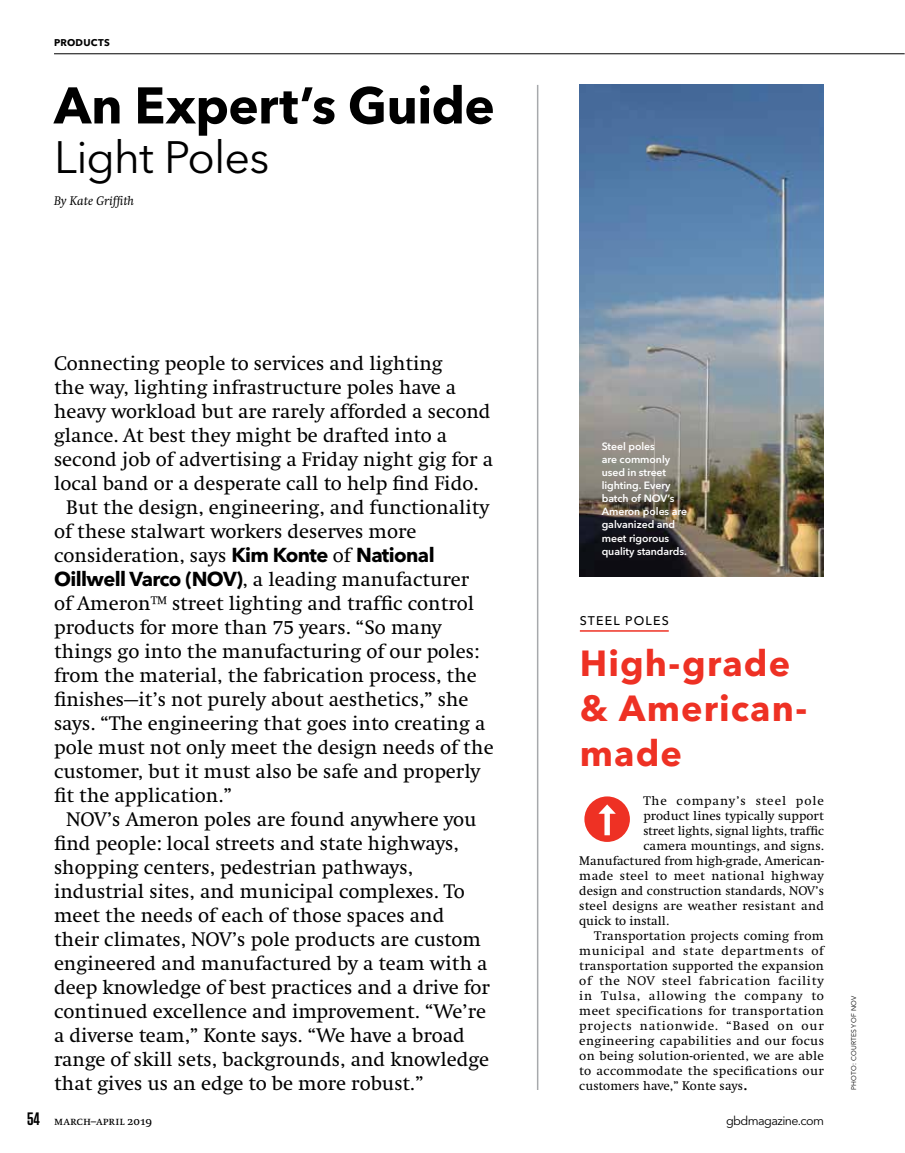
<style>
.page{position:relative;width:905px;height:1153px;background:#fff}
.page>*{position:absolute;margin:0;border:0;box-sizing:border-box;transform-origin:0 0}
.t1{font:700 51px "Avenir Next LT Pro";letter-spacing:-.01em;color:#000}
.t2{font:45px "Avenir Next LT Pro";letter-spacing:-.02em;color:#000}
.t3{font:700 36px/45px "Avenir Next LT Pro";letter-spacing:.03em;color:#ee3124}
.t4{font:20.4px "Swift";color:#000}
.t5{font:12.9px "Swift";letter-spacing:.02em;color:#000}
.t6{font:12.9px "Swift";color:#000}
.t7{font:12.9px "Swift";letter-spacing:.05em;color:#000}
.t8{font:12.9px "Swift";letter-spacing:-.005em;color:#000}
.t9{font:12.9px "Swift";letter-spacing:.06em;color:#000}
.t10{font:12.9px "Swift";letter-spacing:.065em;color:#000}
.t11{font:12.9px "Swift";letter-spacing:.07em;color:#000}
.t12{font:italic 12.9px "Swift";color:#000}
.t13{font:500 12.45px "Avenir Next LT Pro";letter-spacing:.095em;color:#000}
.t14{font:12.3px "Swift SC";letter-spacing:-.005em;color:#000}
.t15{font:12.3px "Avenir Next LT Pro";letter-spacing:-.045em;color:#000}
.t16{font:600 10.5px/13px "Avenir Next LT Pro";letter-spacing:-.005em;color:#fff}
.t17{font:700 9.75px "Avenir Next LT Pro";letter-spacing:.025em;color:#000}
.t18{font:6.75px "Avenir Next LT Pro";letter-spacing:.04em;color:#000}
.s1{font-family:"Avenir Next LT Pro";font-weight:700;font-size:20.1px}
.s2{font-size:18px}
.s3{font-family:"Tungsten";font-weight:600;font-size:18px}
</style>
<div class="page">
<hr style="left:54px;top:54px;width:850px;height:1px;background:#000">
<hr style="left:537px;top:85px;width:1px;height:1005px;background:#a7a9ac">
<hr style="left:580px;top:630px;width:88px;height:2px;background:#ee3124">
<div style="left:584px;top:796px;width:46px;height:46px;background:#ee3124;border-radius:50%"></div>
<div style="left:604px;top:811px;width:6px;height:24px;background:#fff"></div>
<svg style="left:598px;top:804px;width:18px;height:10px"></svg>
<img style="left:579px;top:85px;width:245px;height:491px">
<p class="t17" style="left:54px;top:37px;width:57px">PRODUCTS</p>
<h1 class="t1" style="left:54px;top:74px;width:442px">An Expert’s Guide</h1>
<h2 class="t2" style="left:54px;top:130px;width:217px">Light Poles</h2>
<p class="t12" style="left:54px;top:194px;width:82px">By Kate Griffith</p>
<p class="t4" style="left:54px;top:352px;width:390px">Connecting people to services and lighting</p>
<p class="t4" style="left:54px;top:376px;width:404px">the way, lighting infrastructure poles have a</p>
<p class="t4" style="left:54px;top:400px;width:438px">heavy workload but are rarely afforded a second</p>
<p class="t4" style="left:54px;top:424px;width:395px">glance. At best they might be drafted into a</p>
<p class="t4" style="left:54px;top:448px;width:440px">second job of advertising a Friday night gig for a</p>
<p class="t4" style="left:54px;top:472px;width:425px">local band or a desperate call to help find Fido.</p>
<p class="t4" style="left:66px;top:496px;width:424px">But the design, engineering, and functionality</p>
<p class="t4" style="left:54px;top:520px;width:364px">of these stalwart workers deserves more</p>
<p class="t4" style="left:54px;top:544px;width:382px">consideration, says <span class="s1">Kim Konte</span> of <span class="s1">National</span></p>
<p class="t4" style="left:54px;top:568px;width:417px"><span class="s1">Oillwell Varco (NOV)</span>, a leading manufacturer</p>
<p class="t4" style="left:54px;top:592px;width:421px">of Ameron™ street lighting and traffic control</p>
<p class="t4" style="left:54px;top:616px;width:389px">products for more than 75 years. “So many</p>
<p class="t4" style="left:54px;top:640px;width:426px">things go into the manufacturing of our poles:</p>
<p class="t4" style="left:54px;top:664px;width:424px">from the material, the fabrication process, the</p>
<p class="t4" style="left:54px;top:688px;width:416px">finishes—it’s not purely about aesthetics,” she</p>
<p class="t4" style="left:54px;top:712px;width:433px">says. “The engineering that goes into creating a</p>
<p class="t4" style="left:54px;top:736px;width:441px">pole must not only meet the design needs of the</p>
<p class="t4" style="left:54px;top:760px;width:428px">customer, but it must also be safe and properly</p>
<p class="t4" style="left:54px;top:784px;width:179px">fit the application.”</p>
<p class="t4" style="left:66px;top:808px;width:412px">NOV’s Ameron poles are found anywhere you</p>
<p class="t4" style="left:54px;top:832px;width:406px">find people: local streets and state highways,</p>
<p class="t4" style="left:54px;top:856px;width:360px">shopping centers, pedestrian pathways,</p>
<p class="t4" style="left:54px;top:880px;width:412px">industrial sites, and municipal complexes. To</p>
<p class="t4" style="left:54px;top:904px;width:392px">meet the needs of each of those spaces and</p>
<p class="t4" style="left:54px;top:928px;width:428px">their climates, NOV’s pole products are custom</p>
<p class="t4" style="left:54px;top:952px;width:435px">engineered and manufactured by a team with a</p>
<p class="t4" style="left:54px;top:976px;width:437px">deep knowledge of best practices and a drive for</p>
<p class="t4" style="left:54px;top:1000px;width:433px">continued excellence and improvement. “We’re</p>
<p class="t4" style="left:54px;top:1024px;width:412px">a diverse team,” Konte says. “We have a broad</p>
<p class="t4" style="left:54px;top:1048px;width:436px">range of skill sets, backgrounds, and knowledge</p>
<p class="t4" style="left:54px;top:1072px;width:371px">that gives us an edge to be more robust.”</p>
<p class="t16" style="left:601px;top:440px;width:87px">Steel poles<br>are commonly used in street lighting. Every batch of NOV’s<br>Ameron poles are galvanized and meet rigorous quality standards.</p>
<p class="t13" style="left:580px;top:613px;width:90px">STEEL POLES</p>
<h3 class="t3" style="left:580px;top:640px;width:229px">High-grade &amp; American&shy;made</h3>
<p class="t11" style="left:643px;top:794px;width:182px">The company’s steel pole</p>
<p class="t6" style="left:643px;top:809px;width:182px">product lines typically support</p>
<p class="t8" style="left:643px;top:824px;width:182px">street lights, signal lights, traffic</p>
<p class="t5" style="left:643px;top:839px;width:182px">camera mountings, and signs.</p>
<p class="t6" style="left:579px;top:854px;width:246px">Manufactured from high-grade, American-</p>
<p class="t5" style="left:579px;top:869px;width:246px">made steel to meet national highway</p>
<p class="t6" style="left:579px;top:884px;width:246px">design and construction standards, NOV’s</p>
<p class="t5" style="left:579px;top:899px;width:246px">steel designs are weather resistant and</p>
<p class="t6" style="left:579px;top:914px;width:91px">quick to install.</p>
<p class="t5" style="left:594px;top:929px;width:231px">Transportation projects coming from</p>
<p class="t7" style="left:579px;top:944px;width:246px">municipal and state departments of</p>
<p class="t5" style="left:579px;top:959px;width:246px">transportation supported the expansion</p>
<p class="t7" style="left:579px;top:974px;width:246px">of the NOV steel fabrication facility</p>
<p class="t10" style="left:579px;top:989px;width:246px">in Tulsa, allowing the company to</p>
<p class="t5" style="left:579px;top:1004px;width:246px">meet specifications for transportation</p>
<p class="t9" style="left:579px;top:1019px;width:246px">projects nationwide. “Based on our</p>
<p class="t5" style="left:579px;top:1034px;width:246px">engineering capabilities and our focus</p>
<p class="t5" style="left:579px;top:1049px;width:246px">on being solution-oriented, we are able</p>
<p class="t5" style="left:579px;top:1064px;width:246px">to accommodate the specifications our</p>
<p class="t5" style="left:579px;top:1079px;width:170px">customers have,” Konte says<span class="s2">.</span></p>
<p class="t14" style="left:27px;top:1115px;width:126px"><span class="s3">54</span> march–april 2019</p>
<p class="t15" style="left:726px;top:1114px;width:99px">gbdmagazine.com</p>
<p class="t18" style="left:849px;top:1090px;width:96px;rotate:-90deg">PHOTO: COURTESY OF NOV</p>
</div>
